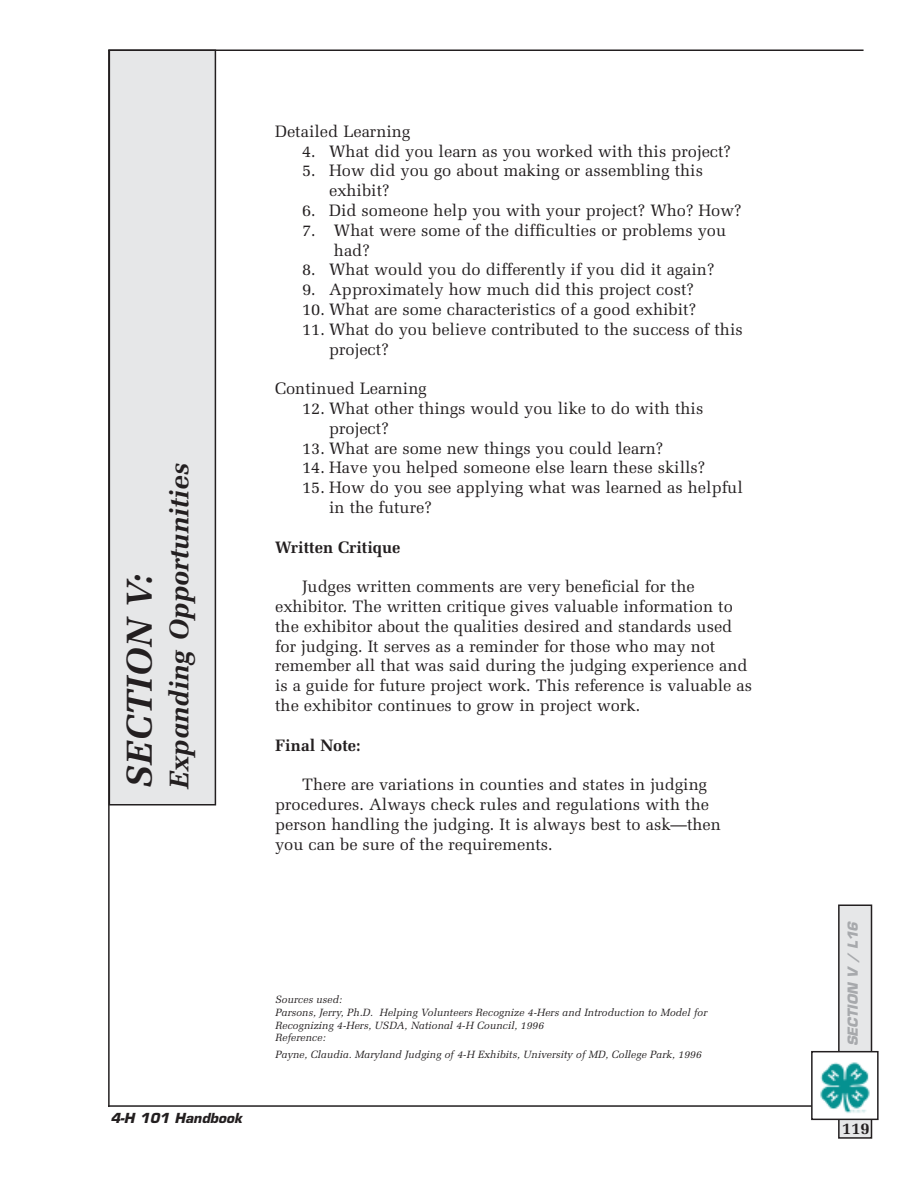
<style>
.page{position:relative;width:918px;height:1188px;background:#fff}
.page>*{position:absolute;margin:0;border:0;box-sizing:border-box;transform-origin:0 0}
.t1{font:italic 700 36px "Melior";color:#231f20}
.t2{font:italic 700 27px "Melior";color:#231f20}
.t3{font:16.5px/19.8px "Melior";color:#231f20}
.t4{font:700 16.5px "Melior";color:#231f20}
.t5{font:italic 700 13.5px "Eurostile";color:#231f20}
.t6{font:italic 700 13.5px "Eurostile";color:#a7a9ac}
.t7{font:italic 10.5px/12.6px "Melior";color:#231f20}
</style>
<div class="page">
<div style="left:109px;top:50px;width:106px;height:755px;background:#e6e7e8"></div>
<div style="left:109px;top:50px;width:107px;height:756px;border:2px solid #231f20"></div>
<hr style="left:108px;top:1105px;width:707px;height:2px;background:#231f20">
<hr style="left:108px;top:50px;width:756px;height:1px;background:#231f20">
<hr style="left:108px;top:50px;width:2px;height:1057px;background:#231f20">
<div style="left:839px;top:905px;width:33px;height:233px;background:#e6e7e8"></div>
<div style="left:838px;top:905px;width:34px;height:234px;border:2px solid #231f20"></div>
<div style="left:812px;top:1052px;width:66px;height:67px;background:#fff"></div>
<img style="left:820px;top:1062px;width:50px;height:51px">
<div style="left:811px;top:1051px;width:68px;height:69px;border:2px solid #231f20"></div>
<h1 class="t1" style="left:125px;top:789px;width:218px;rotate:-90deg">SECTION V:</h1>
<h2 class="t2" style="left:168px;top:789px;width:328px;rotate:-90deg">Expanding Opportunities</h2>
<p class="t3" style="left:275px;top:123px;width:137px">Detailed Learning</p>
<p class="t3" style="left:302px;top:143px;width:430px">4. What did you learn as you worked with this project?</p>
<p class="t3" style="left:329px;top:162px;width:375px;text-indent:-27px">5. How did you go about making or assembling this exhibit?</p>
<p class="t3" style="left:302px;top:202px;width:441px">6. Did someone help you with your project? Who? How?</p>
<p class="t3" style="left:334px;top:222px;width:394px;text-indent:-32px">7. What were some of the difficulties or problems you had?</p>
<p class="t3" style="left:302px;top:261px;width:414px">8. What would you do differently if you did it again?</p>
<p class="t3" style="left:302px;top:281px;width:393px">9. Approximately how much did this project cost?</p>
<p class="t3" style="left:302px;top:301px;width:396px">10. What are some characteristics of a good exhibit?</p>
<p class="t3" style="left:329px;top:321px;width:415px;text-indent:-27px">11. What do you believe contributed to the success of this project?</p>
<p class="t3" style="left:275px;top:380px;width:153px">Continued Learning</p>
<p class="t3" style="left:329px;top:400px;width:376px;text-indent:-27px">12. What other things would you like to do with this project?</p>
<p class="t3" style="left:302px;top:440px;width:363px">13. What are some new things you could learn?</p>
<p class="t3" style="left:302px;top:459px;width:405px">14. Have you helped someone else learn these skills?</p>
<p class="t3" style="left:329px;top:479px;width:415px;text-indent:-27px">15. How do you see applying what was learned as helpful in the future?</p>
<p class="t4" style="left:275px;top:540px;width:127px">Written Critique</p>
<p class="t3" style="left:275px;top:578px;width:479px;text-indent:27px">Judges written comments are very beneficial for the exhibitor. The written critique gives valuable information to the exhibitor about the qualities desired and standards used for judging. It serves as a reminder for those who may not remember all that was said during the judging experience and is a guide for future project work. This reference is valuable as the exhibitor continues to grow in project work.</p>
<p class="t4" style="left:275px;top:738px;width:87px">Final Note:</p>
<p class="t3" style="left:275px;top:776px;width:447px;text-indent:27px">There are variations in counties and states in judging procedures. Always check rules and regulations with the person handling the judging. It is always best to ask—then you can be sure of the requirements.</p>
<p class="t5" style="left:111px;top:1113px;width:133px">4-H 101 Handbook</p>
<p class="t7" style="left:275px;top:995px;width:434px">Sources used:<br>Parsons, Jerry, Ph.D. Helping Volunteers Recognize 4-Hers and Introduction to Model for Recognizing 4-Hers, USDA, National 4-H Council, 1996<br>Reference:</p>
<p class="t7" style="left:275px;top:1049px;width:428px">Payne, Claudia. Maryland Judging of 4-H Exhibits, University of MD, College Park, 1996</p>
<p class="t6" style="left:848px;top:1046px;width:126px;rotate:-90deg">SECTION V / L16</p>
<p class="t4" style="left:842px;top:1122px;width:29px">119</p>
</div>
